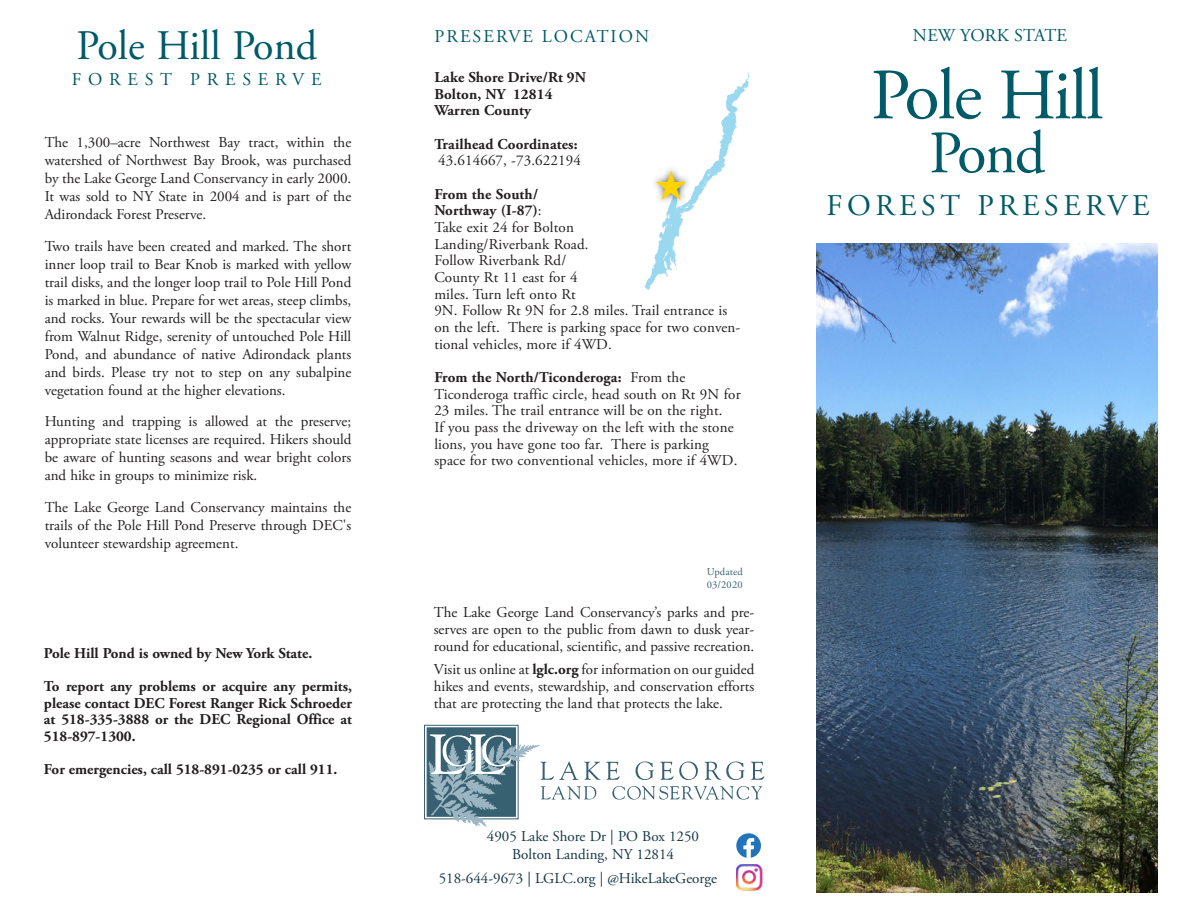
<style>
.page{position:relative;width:1188px;height:918px;background:#fff}
.page>*{position:absolute;margin:0;border:0;box-sizing:border-box;transform-origin:0 0}
.t1{font:72px "Adobe Garamond Pro";color:#005a67}
.t2{font:60px "Adobe Garamond Pro";color:#005a67}
.t3{font:42px "Adobe Garamond Pro";color:#005a67}
.t4{font:30px "Adobe Garamond Pro";letter-spacing:.15em;color:#005a67}
.t5{font:18px "Adobe Garamond Pro";letter-spacing:.115em;color:#005a67}
.t6{font:18px "Adobe Garamond Pro";letter-spacing:.375em;color:#005a67}
.t7{font:18px "Adobe Garamond Pro";letter-spacing:.015em;color:#005a67}
.head{font:15px/16.6px "Adobe Garamond Pro";color:#231f20;text-align:justify}
.t8{font:700 15px/16.6px "Adobe Garamond Pro";color:#231f20}
.t9{font:15px "Adobe Garamond Pro";color:#163746}
.t10{font:10.5px/12.5px "Adobe Garamond Pro";letter-spacing:.015em;color:#376071}
.s1{font-weight:700}
</style>
<div class="page">
<img style="left:817px;top:243px;width:341px;height:649px">
<img style="left:644px;top:71px;width:106px;height:219px">
<div style="left:650px;top:164px;width:43px;height:42px;background:#231f20;opacity:.75"></div>
<svg style="left:736px;top:833px;width:25px;height:25px"></svg>
<img style="left:736px;top:864px;width:27px;height:27px">
<svg style="left:424px;top:725px;width:94px;height:94px"></svg>
<div style="left:427px;top:728px;width:89px;height:88px;background:#376071"></div>
<svg style="left:606px;top:762px;width:14px;height:18px"></svg>
<svg style="left:636px;top:762px;width:18px;height:18px"></svg>
<svg style="left:660px;top:762px;width:38px;height:18px"></svg>
<svg style="left:705px;top:762px;width:40px;height:18px"></svg>
<svg style="left:751px;top:762px;width:13px;height:18px"></svg>
<svg style="left:429px;top:734px;width:171px;height:93px"></svg>
<svg style="left:612px;top:786px;width:150px;height:14px"></svg>
<svg style="left:656px;top:170px;width:31px;height:30px"></svg>
<p class="t3" style="left:77px;top:20px;width:242px">Pole Hill Pond</p>
<p class="t6" style="left:72px;top:69px;width:251px">FOREST PRESERVE</p>
<p class="head" style="left:45px;top:134px;width:308px;line-height:18px">The 1,300–acre Northwest Bay tract, within the watershed of Northwest Bay Brook, was purchased by the Lake George Land Conservancy in early 2000.<br>It was sold to NY State in 2004 and is part of the Adirondack Forest Preserve.</p>
<p class="head" style="left:45px;top:238px;width:308px;line-height:18px">Two trails have been created and marked. The short inner loop trail to Bear Knob is marked with yellow trail disks, and the longer loop trail to Pole Hill Pond is marked in blue. Prepare for wet areas, steep climbs, and rocks. Your rewards will be the spectacular view from Walnut Ridge, serenity of untouched Pole Hill Pond, and abundance of native Adirondack plants and birds. Please try not to step on any subalpine vegetation found at the higher elevations.</p>
<p class="head" style="left:45px;top:413px;width:308px;line-height:18px">Hunting and trapping is allowed at the preserve; appropriate state licenses are required. Hikers should be aware of hunting seasons and wear bright colors and hike in groups to minimize risk.</p>
<p class="head" style="left:45px;top:499px;width:308px;line-height:18px">The Lake George Land Conservancy maintains the trails of the Pole Hill Pond Preserve through DEC's volunteer stewardship agreement.</p>
<p class="t8" style="left:44px;top:645px;width:270px">Pole Hill Pond is owned by New York State.</p>
<p class="t8" style="left:44px;top:678px;width:310px;text-align:justify">To report any problems or acquire any permits, please contact DEC Forest Ranger Rick Schroeder at 518-335-3888 or the DEC Regional Office at 518-897-1300.</p>
<p class="t8" style="left:44px;top:762px;width:295px">For emergencies, call 518-891-0235 or call 911.</p>
<p class="t5" style="left:434px;top:25px;width:216px">PRESERVE LOCATION</p>
<p class="t8" style="left:434px;top:69px;width:153px">Lake Shore Drive/Rt 9N<br>Bolton, NY 12814</p>
<p class="t8" style="left:434px;top:103px;width:98px">Warren County</p>
<p class="t8" style="left:434px;top:136px;width:145px">Trailhead Coordinates:</p>
<p class="head" style="left:438px;top:153px;width:144px">43.614667, -73.622194</p>
<p class="head" style="left:434px;top:186px;width:308px;text-align:left"><span class="s1">From the South/<br>Northway (I-87)</span>:<br>Take exit 24 for Bolton<br>Landing/Riverbank Road.<br>Follow Riverbank Rd/<br>County Rt 11 east for 4<br>miles. Turn left onto Rt<br>9N. Follow Rt 9N for 2.8 miles. Trail entrance is on the left. There is parking space for two conven&shy;tional vehicles, more if 4WD.</p>
<p class="head" style="left:434px;top:369px;width:308px;text-align:left"><span class="s1">From the North/Ticonderoga:</span> From the Ticonderoga traffic circle, head south on Rt 9N for 23 miles. The trail entrance will be on the right.<br>If you pass the driveway on the left with the stone lions, you have gone too far. There is parking space for two conventional vehicles, more if 4WD.</p>
<p class="t10" style="left:707px;top:566px;width:38px">Updated<br>03/2020</p>
<p class="head" style="left:434px;top:605px;width:322px">The Lake George Land Conservancy’s parks and pre&shy;serves are open to the public from dawn to dusk year&shy;round for educational, scientific, and passive recreation.</p>
<p class="head" style="left:434px;top:662px;width:322px">Visit us online at <span class="s1">lglc.org</span> for information on our guided hikes and events, stewardship, and conservation efforts that are protecting the land that protects the lake.</p>
<p class="t9" style="left:487px;top:827px;width:214px">4905 Lake Shore Dr | PO Box 1250</p>
<p class="t9" style="left:512px;top:845px;width:164px">Bolton Landing, NY 12814</p>
<p class="t9" style="left:439px;top:869px;width:280px">518-644-9673 | LGLC.org | @HikeLakeGeorge</p>
<p class="t7" style="left:913px;top:25px;width:156px">NEW YORK STATE</p>
<p class="t1" style="left:871px;top:52px;width:235px">Pole Hill</p>
<p class="t2" style="left:929px;top:117px;width:118px">Pond</p>
<p class="t4" style="left:826px;top:188px;width:325px">FOREST PRESERVE</p>
</div>
